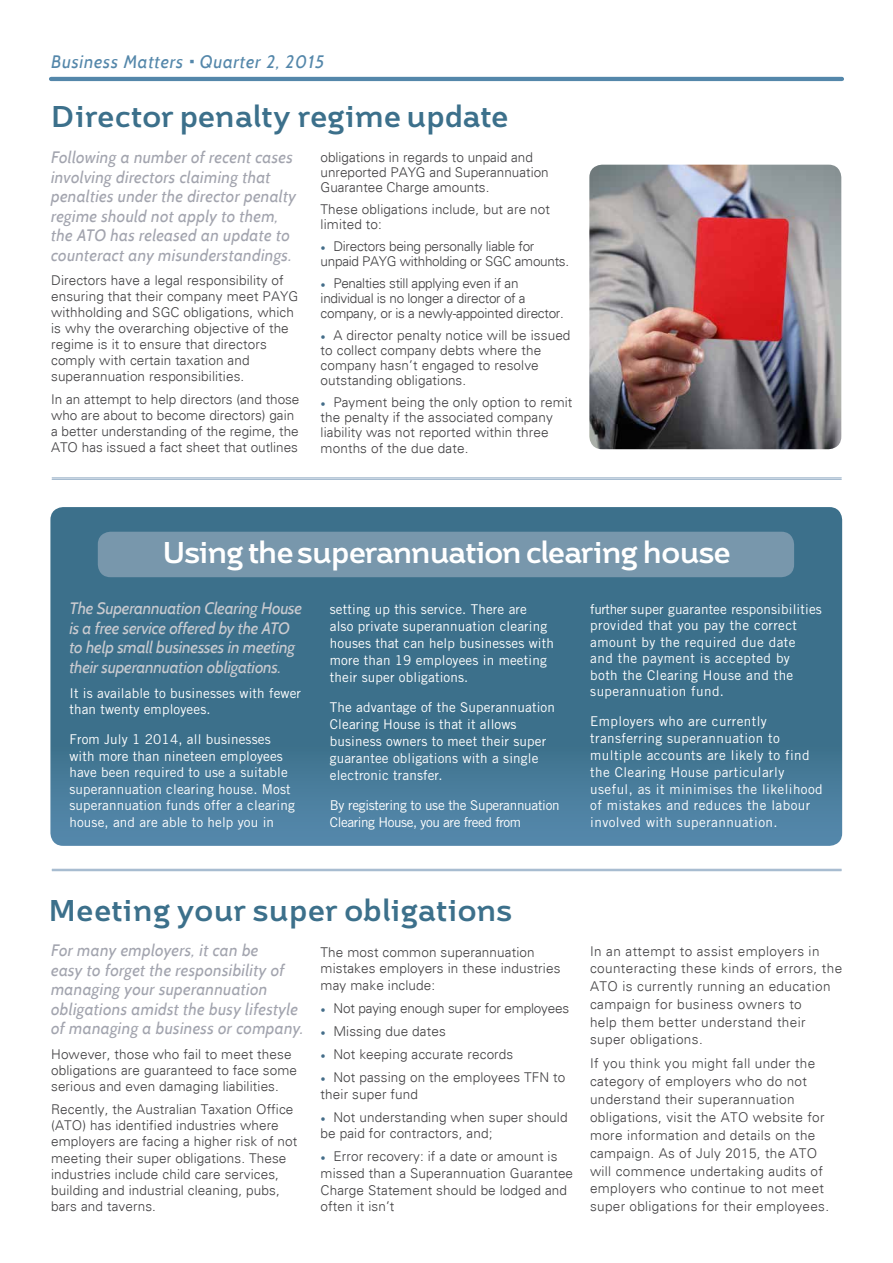
<style>
.page{position:relative;width:893px;height:1263px;background:#fff}
.page>*{position:absolute;margin:0;border:0;box-sizing:border-box;transform-origin:0 0}
.t1{font:700 30px "Brisko Sans";letter-spacing:.01em;color:#3c708b}
.t2{font:700 30px "Brisko Sans";letter-spacing:-.04em;color:#fff}
.t3{font:italic 18px "Cabin";letter-spacing:.045em;color:#5487aa}
.t4{font:italic 16.5px/19.5px "Cabin";letter-spacing:.02em;color:#a2a4ae}
.t5{font:italic 16.5px/19.5px "Cabin";letter-spacing:-.01em;color:#cacbd0}
.t6{font:300 13.5px/16px "Univers";letter-spacing:.01em;color:#414042}
.t7{font:13.5px/17px "Trade Gothic LT Std";letter-spacing:.01em;color:#fff}
.t8{font:13.5px/16.8px "Trade Gothic LT Std";letter-spacing:.03em;color:#fff}
.t9{font:300 13.5px/17.7px "Univers";letter-spacing:.03em;color:#414042}
.t10{font:300 13.5px/15.3px "Univers";letter-spacing:-.02em;color:#414042}
.t11{font:13.5px/17px "Trade Gothic LT Std";letter-spacing:-.02em;color:#fff}
.t12{font:300 13.5px "Univers";letter-spacing:-.01em;color:#414042}
.s1{font-family:"Minion Pro";font-weight:400;color:#446d89}
</style>
<div class="page">
<hr style="left:51px;top:77px;width:791px;height:4px;background:#5487aa">
<svg style="left:50px;top:507px;width:792px;height:339px;background:#417591"></svg>
<div style="left:98px;top:532px;width:696px;height:45px;background:#7897ac;border-radius:13px"></div>
<hr style="left:52px;top:870px;width:789px;height:1px;background:#92acc5">
<hr style="left:52px;top:869px;width:789px;height:1px;background:#92acc5">
<hr style="left:52px;top:479px;width:789px;height:1px;background:#92acc5">
<hr style="left:52px;top:477px;width:789px;height:1px;background:#92acc5">
<img style="left:589px;top:165px;width:252px;height:284px">
<h2 class="t3" style="left:51px;top:51px;width:275px">Business Matters Quarter 2, 2015</h2>
<h1 class="t1" style="left:51px;top:97px;width:458px">Director penalty regime update</h1>
<p class="t4" style="left:51px;top:147px;width:246px">Following a number of recent cases involving directors claiming that penalties under the director penalty regime should not apply to them, the ATO has released an update to counteract any misunderstandings.</p>
<p class="t6" style="left:51px;top:272px;width:249px">Directors have a legal responsibility of ensuring that their company meet PAYG withholding and SGC obligations, which is why the overarching objective of the regime is it to ensure that directors comply with certain taxation and superannuation responsibilities.</p>
<p class="t6" style="left:51px;top:391px;width:250px">In an attempt to help directors (and those who are about to become directors) gain a better understanding of the regime, the ATO has issued a fact sheet that outlines</p>
<p class="t6" style="left:321px;top:149px;width:230px;line-height:15.3px">obligations in regards to unpaid and unreported PAYG and Superannuation<br>Guarantee Charge amounts.</p>
<p class="t6" style="left:321px;top:201px;width:231px;line-height:15.3px">These obligations include, but are not limited to:</p>
<p class="t10" style="left:321px;top:238px;width:250px"><span class="s1">•</span> Directors being personally liable for unpaid PAYG withholding or SGC amounts.</p>
<p class="t10" style="left:321px;top:275px;width:245px"><span class="s1">•</span> Penalties still applying even if an individual is no longer a director of a company, or is a newly-appointed director.</p>
<p class="t6" style="left:321px;top:327px;width:251px;line-height:15.3px"><span class="s1">•</span> A director penalty notice will be issued to collect company debts where the company hasn’t engaged to resolve outstanding obligations.</p>
<p class="t6" style="left:321px;top:394px;width:253px;line-height:15.3px"><span class="s1">•</span> Payment being the only option to remit the penalty if the associated company liability was not reported within three months of the due date.</p>
<h1 class="t2" style="left:163px;top:534px;width:568px">Using the superannuation clearing house</h1>
<p class="t5" style="left:69px;top:599px;width:234px">The Superannuation Clearing House is a free service offered by the ATO to help small businesses in meeting their superannuation obligations.</p>
<p class="t7" style="left:69px;top:685px;width:233px;line-height:16.5px">It is available to businesses with fewer than twenty employees.</p>
<p class="t7" style="left:69px;top:731px;width:227px;line-height:16.5px">From July 1 2014, all businesses with more than nineteen employees have been required to use a suitable superannuation clearing house. Most superannuation funds offer a clearing house, and are able to help you in</p>
<p class="t7" style="left:330px;top:600px;width:226px">setting up this service. There are also private superannuation clearing houses that can help businesses with more than 19 employees in meeting their super obligations.</p>
<p class="t7" style="left:330px;top:698px;width:227px">The advantage of the Superannuation<br>Clearing House is that it allows business owners to meet their super guarantee obligations with a single electronic transfer.</p>
<p class="t11" style="left:330px;top:796px;width:231px">By registering to use the Superannuation<br>Clearing House, you are freed from</p>
<p class="t8" style="left:590px;top:601px;width:233px">further super guarantee responsibilities provided that you pay the correct amount by the required due date<br>and the payment is accepted by<br>both the Clearing House and the superannuation fund.</p>
<p class="t8" style="left:590px;top:713px;width:234px">Employers who are currently transferring superannuation to multiple accounts are likely to find the Clearing House particularly useful, as it minimises the likelihood of mistakes and reduces the labour involved with superannuation.</p>
<h1 class="t1" style="left:49px;top:892px;width:464px">Meeting your super obligations</h1>
<p class="t4" style="left:51px;top:941px;width:254px">For many employers, it can be<br>easy to forget the responsibility of managing your superannuation obligations amidst the busy lifestyle of managing a business or company.</p>
<p class="t6" style="left:51px;top:1046px;width:247px">However, those who fail to meet these obligations are guaranteed to face some serious and even damaging liabilities.</p>
<p class="t6" style="left:51px;top:1101px;width:248px">Recently, the Australian Taxation Office (ATO) has identified industries where employers are facing a higher risk of not meeting their super obligations. These industries include child care services, building and industrial cleaning, pubs, bars and taverns.</p>
<p class="t6" style="left:321px;top:943px;width:241px;line-height:16.6px">The most common superannuation mistakes employers in these industries may make include:</p>
<p class="t12" style="left:321px;top:1000px;width:250px"><span class="s1">•</span> Not paying enough super for employees</p>
<p class="t6" style="left:321px;top:1023px;width:127px"><span class="s1">•</span> Missing due dates</p>
<p class="t6" style="left:321px;top:1046px;width:194px"><span class="s1">•</span> Not keeping accurate records</p>
<p class="t6" style="left:321px;top:1069px;width:246px;line-height:16.6px"><span class="s1">•</span> Not passing on the employees TFN to their super fund</p>
<p class="t6" style="left:321px;top:1108px;width:248px;line-height:16.6px"><span class="s1">•</span> Not understanding when super should be paid for contractors, and;</p>
<p class="t6" style="left:321px;top:1148px;width:254px;line-height:16.6px"><span class="s1">•</span> Error recovery: if a date or amount is missed than a Superannuation Guarantee<br>Charge Statement should be lodged and often it isn’t</p>
<p class="t9" style="left:590px;top:942px;width:254px">In an attempt to assist employers in counteracting these kinds of errors, the ATO is currently running an education campaign for business owners to<br>help them better understand their super obligations.</p>
<p class="t6" style="left:590px;top:1055px;width:241px;line-height:17.9px">If you think you might fall under the category of employers who do not understand their superannuation obligations, visit the ATO website for more information and details on the campaign. As of July 2015, the ATO will commence undertaking audits of employers who continue to not meet super obligations for their employees.</p>
</div>
